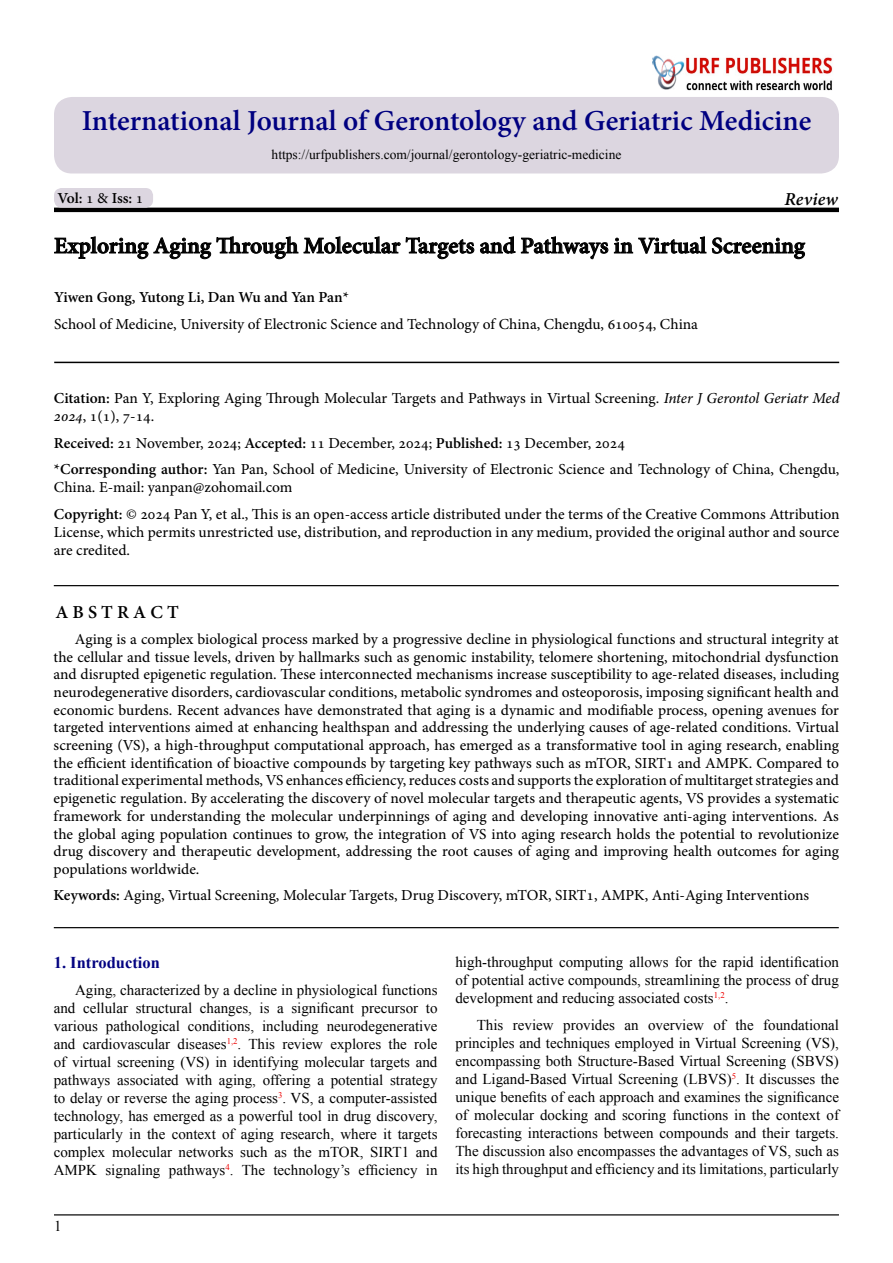
<style>
.page{position:relative;width:893px;height:1263px;background:#fff}
.page>*{position:absolute;margin:0;border:0;box-sizing:border-box;transform-origin:0 0}
.t1{font:700 28.5px "Adobe Hebrew";color:#000080}
.t2{font:700 22.5px "Adobe Hebrew";color:#000}
.t3{font:700 18px "Adobe Hebrew";letter-spacing:.23em;color:#000}
.t4{font:italic 700 18px "Adobe Hebrew";letter-spacing:.01em;color:#000}
.t5{font:700 16.5px "Times New Roman";color:#030381}
.t6{font:15px/17.7px "Adobe Hebrew";color:#000}
.t7{font:15px/18px "Times New Roman";color:#000}
.t8{font:700 15px "Adobe Hebrew";letter-spacing:-.01em;color:#000}
.t9{font:13.5px "Times New Roman";color:#000}
.t10{font:8.7px "Times New Roman";color:#ed0000}
.s1{font-weight:400}
.s2{font-weight:700}
.s3{font-style:italic}
.s4{font-size:15px;color:#000}
</style>
<div class="page">
<hr style="left:54px;top:208px;width:785px;height:4px;background:#000">
<svg style="left:54px;top:236px;width:752px;height:23px"></svg>
<hr style="left:54px;top:362px;width:785px;height:1px;background:#000">
<hr style="left:54px;top:585px;width:785px;height:1px;background:#000">
<hr style="left:54px;top:1214px;width:785px;height:1px;background:#000">
<div style="left:54px;top:188px;width:99px;height:20px;background:#dcd6e0;border-radius:8px"></div>
<div style="left:54px;top:97px;width:785px;height:76px;background:#dcd6e0;border-radius:18px"></div>
<img style="left:697px;top:57px;width:136px;height:33px">
<div style="left:641px;top:44px;width:56px;height:46px;background:#000;opacity:.5"></div>
<div style="left:642px;top:46px;width:50px;height:44px;background:#fff"></div>
<div style="left:651px;top:55px;width:44px;height:35px;background:#000;opacity:.75"></div>
<hr style="left:54px;top:927px;width:785px;height:1px;background:#000">
<h1 class="t1" style="left:82px;top:103px;width:731px">International Journal of Gerontology and Geriatric Medicine</h1>
<p class="t8" style="left:57px;top:189px;width:87px">Vol <span class="s1">1</span>: <span class="s1">&amp;</span> Iss <span class="s1">1</span>:</p>
<p class="t9" style="left:272px;top:145px;width:351px">https://urfpublishers.com/journal/gerontology-geriatric-medicine</p>
<p class="t4" style="left:784px;top:188px;width:55px">Review</p>
<h2 class="t2" style="left:54px;top:232px;width:752px">Exploring Aging Through Molecular Targets and Pathways in Virtual Screening</h2>
<p class="t8" style="left:54px;top:288px;width:296px">Yiwen Gong, Yutong Li, Dan Wu and Yan Pan*</p>
<p class="t6" style="left:54px;top:315px;width:645px">School of Medicine, University of Electronic Science and Technology of China, Chengdu, 610054, China</p>
<p class="t6" style="left:54px;top:389px;width:787px"><span class="s2">Citation:</span> Pan ,Y Exploring Aging Through Molecular Targets and Pathways in Virtual Screening. <span class="s3">Inter J Gerontol Geriatr Med<br>2024</span>, , (1)1 7-14.</p>
<p class="t6" style="left:54px;top:430px;width:787px;line-height:26.5px"><span class="s2">Received:</span> 21 November, 2024; <span class="s2">Accepted:</span> 11 December, 2024; <span class="s2">Published:</span> 13 December, 2024<br><span class="s2">*Corresponding author:</span> Yan Pan, School of Medicine, University of Electronic Science and Technology of China, Chengdu,</p>
<p class="t6" style="left:54px;top:474px;width:787px;line-height:26.5px">China -E. mail: yanpan@zohomail.com<br><span class="s2">Copyright:</span> © 2024 Pan ,Y et al., This is an open-access article distributed under the terms of the Creative Commons Attribution</p>
<p class="t6" style="left:54px;top:523px;width:787px">License, which permits unrestricted use, distribution, and reproduction in any medium, provided the original author and source are credited.</p>
<p class="t3" style="left:55px;top:601px;width:125px">AB TS RACT</p>
<p class="t6" style="left:54px;top:630px;width:787px;text-align:justify;text-indent:21px">Aging is a complex biological process marked by a progressive decline in physiological functions and structural integrity at the cellular and tissue levels, driven by hallmarks such as genomic instability, telomere shortening, mitochondrial dysfunction and disrupted epigenetic regulation. These interconnected mechanisms increase susceptibility to age-related diseases, including neurodegenerative disorders, cardiovascular conditions, metabolic syndromes and osteoporosis, imposing significant health and economic burdens. Recent advances have demonstrated that aging is a dynamic and modifiable process, opening avenues for targeted interventions aimed at enhancing healthspan and addressing the underlying causes of age-related conditions. Virtual screening (VS a,) high-throughput computational approach, has emerged as a transformative tool in aging research, enabling the efficient identification of bioactive compounds by targeting key pathways such as mTOR, SIRT1 and AMPK. Compared to traditional experimental methods, VS enhances efficiency, reduces costs and supports the exploration of multitarget strategies and epigenetic regulation. By accelerating the discovery of novel molecular targets and therapeutic agents, VS provides a systematic framework for understanding the molecular underpinnings of aging and developing innovative anti-aging interventions. As the global aging population continues to grow, the integration of VS into aging research holds the potential to revolutionize drug discovery and therapeutic development, addressing the root causes of aging and improving health outcomes for aging populations worldwide.</p>
<p class="t6" style="left:54px;top:887px;width:757px"><span class="s2">Keywords:</span> Aging, Virtual Screening, Molecular Targets, Drug Discovery, mTOR, SIRT1, AMPK, Anti-Aging Interventions</p>
<p class="t5" style="left:54px;top:951px;width:108px">1. Introduction</p>
<p class="t7" style="left:75px;top:980px;width:364px;text-align:right">Aging, characterized by a decline in physiological functions to</p>
<p class="t7" style="left:54px;top:998px;width:23px">and</p>
<p class="t7" style="left:83px;top:998px;width:46px">cellular</p>
<p class="t7" style="left:136px;top:998px;width:58px">structural</p>
<p class="t7" style="left:200px;top:998px;width:54px">changes,</p>
<p class="t7" style="left:260px;top:998px;width:12px">is</p>
<p class="t7" style="left:291px;top:998px;width:64px">significant</p>
<p class="t7" style="left:362px;top:998px;width:58px">precursor</p>
<p class="t7" style="left:277px;top:998px;width:8px">a</p>
<p class="t7" style="left:54px;top:1016px;width:46px">various</p>
<p class="t7" style="left:106px;top:1016px;width:76px">pathological</p>
<p class="t7" style="left:188px;top:1016px;width:68px">conditions,</p>
<p class="t7" style="left:262px;top:1016px;width:58px">including</p>
<p class="t7" style="left:327px;top:1016px;width:112px">neurodegenerative</p>
<p class="t10" style="left:227px;top:1035px;width:16px">1,2<span class="s4">.</span></p>
<p class="t7" style="left:54px;top:1034px;width:385px">and<br>of virtual screening (VS) in identifying molecular targets and pathways associated with aging, offering a potential strategy</p>
<p class="t10" style="left:278px;top:1089px;width:6px">3</p>
<p class="t7" style="left:83px;top:1034px;width:89px">cardiovascular</p>
<p class="t7" style="left:178px;top:1034px;width:51px">diseases</p>
<p class="t7" style="left:248px;top:1034px;width:28px">This</p>
<p class="t7" style="left:282px;top:1034px;width:42px">review</p>
<p class="t7" style="left:330px;top:1034px;width:52px">explores</p>
<p class="t7" style="left:389px;top:1034px;width:20px">the</p>
<p class="t7" style="left:414px;top:1034px;width:25px">role</p>
<p class="t7" style="left:54px;top:1088px;width:385px">to delay or reverse the aging process . VS a, computer assisted</p>
<p class="t7" style="left:54px;top:1088px;width:385px;text-indent:332px">- technology, has emerged as a powerful tool in drug discovery, particularly in the context of aging research, where it targets complex molecular networks such as the mTOR, SIRT1 and</p>
<p class="t10" style="left:225px;top:1161px;width:6px">4</p>
<p class="t7" style="left:54px;top:1160px;width:45px">AMPK</p>
<p class="t7" style="left:426px;top:1160px;width:13px">in</p>
<p class="t7" style="left:242px;top:1160px;width:25px">The</p>
<p class="t7" style="left:273px;top:1160px;width:78px">technology s’</p>
<p class="t7" style="left:358px;top:1160px;width:61px">efficiency</p>
<p class="t7" style="left:105px;top:1160px;width:56px">signaling</p>
<p class="t7" style="left:169px;top:1160px;width:66px">pathways .</p>
<p class="t7" style="left:54px;top:1217px;width:9px">1</p>
<p class="t7" style="left:455px;top:953px;width:385px">high-throughput computing allows for the rapid identification of potential active compounds, streamlining the process of drug</p>
<p class="t10" style="left:714px;top:989px;width:16px">1,2<span class="s4">.</span></p>
<p class="t7" style="left:455px;top:989px;width:260px">development and reducing associated costs</p>
<p class="t7" style="left:455px;top:1015px;width:385px;text-indent:21px">This<br>principles and techniques employed in Virtual Screening (VS ,( encompassing both Structure-Based Virtual Screening (SBVS(</p>
<p class="t10" style="left:727px;top:1070px;width:11px">5<span class="s4">(</span></p>
<p class="t7" style="left:513px;top:1015px;width:42px">review</p>
<p class="t7" style="left:563px;top:1015px;width:53px">provides</p>
<p class="t7" style="left:648px;top:1015px;width:57px">overview</p>
<p class="t7" style="left:735px;top:1015px;width:20px">the</p>
<p class="t7" style="left:763px;top:1015px;width:77px">foundational</p>
<p class="t7" style="left:713px;top:1015px;width:14px">of</p>
<p class="t7" style="left:624px;top:1015px;width:16px">an</p>
<p class="t7" style="left:455px;top:1069px;width:385px;text-align:justify;text-indent:281px">. It discusses the unique benefits of each approach and examines the significance of molecular docking and scoring functions in the context of forecasting interactions between compounds and their targets.<br>The discussion also encompasses the advantages of VS, such as its high throughput and efficiency and its limitations, particularly</p>
<p class="t7" style="left:455px;top:1069px;width:273px">and Ligand-Based Virtual Screening (LBVS</p>
</div>
